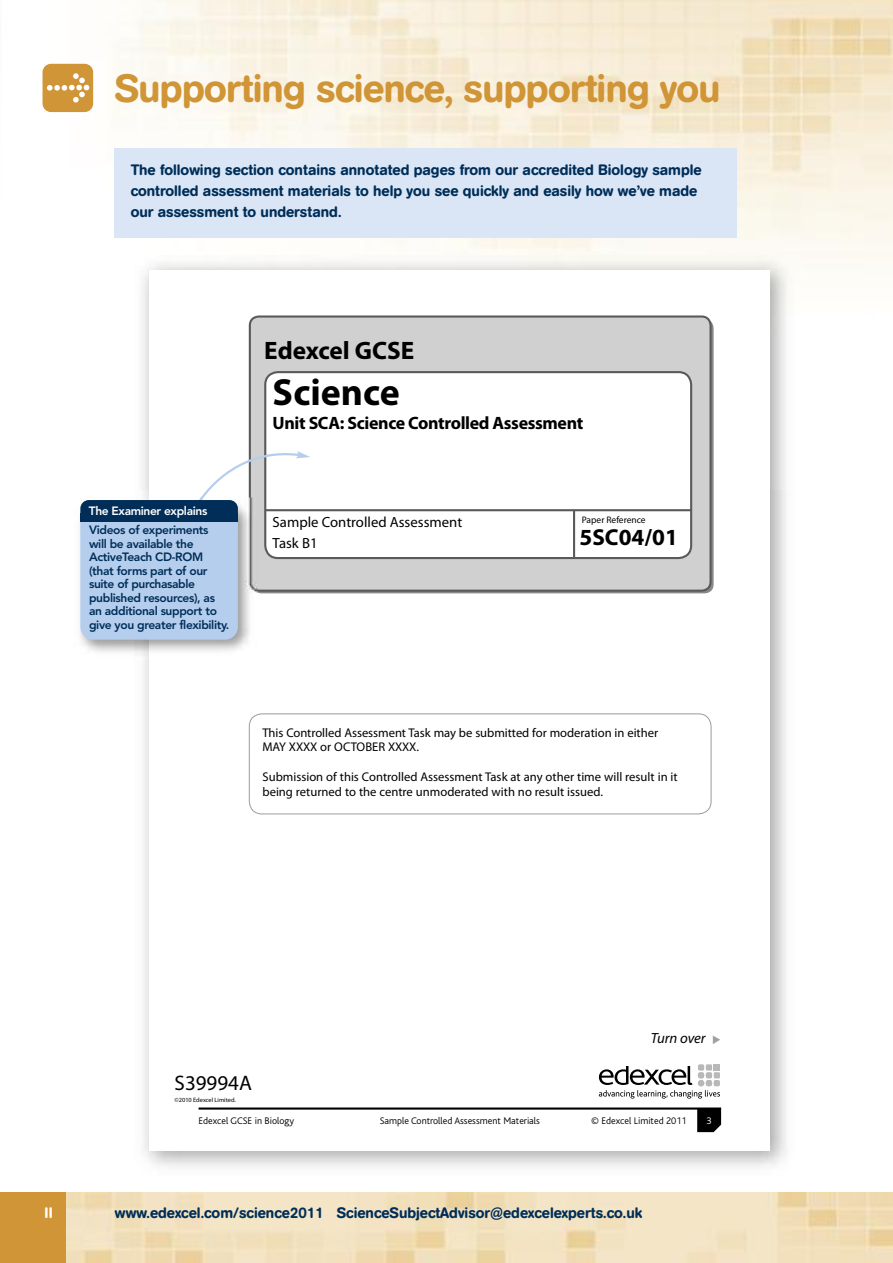
<style>
.page{position:relative;width:893px;height:1263px;background:#fff}
.page>*{position:absolute;margin:0;border:0;box-sizing:border-box;transform-origin:0 0}
.t1{font:500 39px "AG Book Rounded";letter-spacing:-.015em;color:#d09536}
.t2{font:700 37.95px "Myriad Pro";color:#000}
.t3{font:700 25.35px "Myriad Pro";color:#000}
.t4{font:700 23.1px "Myriad Pro";color:#000}
.t5{font:21px "Myriad Pro";color:#000}
.t6{font:700 17.85px "Myriad Pro";letter-spacing:-.02em;color:#000}
.t7{font:500 15px/21px "AG Book Rounded";color:#002e58}
.t8{font:500 15px "AG Book Rounded";color:#fff}
.t9{font:14.7px/21px "Myriad Pro";color:#000}
.t10{font:italic 14.7px "Myriad Pro";letter-spacing:-.005em;color:#000}
.t11{font:12.6px/14.7px "Myriad Pro";color:#000}
.t12{font:800 12px/13.5px "Avenir";letter-spacing:-.03em;color:#002e58}
.t13{font:800 12px "Avenir";letter-spacing:-.03em;color:#fff}
.t14{font:300 10.05px "Bliss";color:#000}
.t15{font:300 10.05px "Bliss";color:#fff}
.t16{font:9.45px "Myriad Pro";color:#000}
.t17{font:6.3px "Myriad Pro";color:#000}
</style>
<div class="page">
<img style="left:42px;top:0;width:851px;height:264px">
<img style="left:134px;top:255px;width:663px;height:912px">
<div style="left:149px;top:270px;width:621px;height:880px;background:#fff"></div>
<svg style="left:697px;top:1109px;width:24px;height:23px"></svg>
<hr style="left:199px;top:1107px;width:522px;height:2px;background:#000">
<div style="left:250px;top:316px;width:461px;height:275px;background:#d0d0d0;border-radius:9px"></div>
<div style="left:249px;top:315px;width:463px;height:277px;border:2px solid #5a5a5a;border-radius:9px"></div>
<svg style="left:599px;top:1064px;width:121px;height:34px"></svg>
<svg style="left:713px;top:1035px;width:7px;height:9px"></svg>
<div style="left:265px;top:372px;width:426px;height:186px;background:#fff;border-radius:13px"></div>
<div style="left:264px;top:371px;width:428px;height:188px;border:2px solid #5a5a5a;border-radius:13px"></div>
<hr style="left:265px;top:509px;width:426px;height:2px;background:#5a5a5a">
<hr style="left:573px;top:510px;width:2px;height:49px;background:#5a5a5a">
<div style="left:249px;top:713px;width:463px;height:101px;border:1px solid #a0a0a0;border-radius:13px"></div>
<div style="left:0;top:1193px;width:66px;height:70px;background:#d09536"></div>
<div style="left:115px;top:149px;width:622px;height:89px;background:#dae6f6"></div>
<div style="left:43px;top:64px;width:50px;height:48px;background:#d09536;border-radius:9px"></div>
<svg style="left:47px;top:73px;width:42px;height:30px"></svg>
<svg style="left:201px;top:444px;width:109px;height:116px"></svg>
<img style="left:80px;top:497px;width:178px;height:162px">
<img style="left:181px;top:497px;width:23px;height:3px">
<div style="left:80px;top:505px;width:158px;height:135px;background:#b5ceed;border-radius:13px"></div>
<div style="left:80px;top:500px;width:158px;height:21px;background:#002e58;border-radius:9px"></div>
<div style="left:80px;top:513px;width:158px;height:8px;background:#002e58"></div>
<h1 class="t1" style="left:115px;top:75px;width:607px">Supporting science, supporting you</h1>
<p class="t7" style="left:131px;top:160px;width:573px">The following section contains annotated pages from our accredited Biology sample controlled assessment materials to help you see quickly and easily how we’ve made our assessment to understand.</p>
<h3 class="t3" style="left:264px;top:341px;width:152px">Edexcel GCSE</h3>
<p class="t13" style="left:89px;top:506px;width:120px">The Examiner explains</p>
<p class="t12" style="left:89px;top:524px;width:142px">Videos of experiments will be available the<br>ActiveTeach CD-ROM (that forms part of our suite of purchasable published resources), as an additional support to give you greater flexibility.</p>
<h2 class="t2" style="left:273px;top:378px;width:129px">Science</h2>
<p class="t6" style="left:273px;top:416px;width:312px">Unit SCA: Science Controlled Assessment</p>
<p class="t9" style="left:273px;top:512px;width:191px">Sample Controlled Assessment<br>Task B1</p>
<p class="t16" style="left:582px;top:516px;width:65px">Paper Reference</p>
<h3 class="t4" style="left:580px;top:528px;width:100px">5SC04/01</h3>
<p class="t11" style="left:262px;top:726px;width:397px">This Controlled Assessment Task may be submitted for moderation in either<br>MAY XXXX or OCTOBER XXXX.</p>
<p class="t11" style="left:262px;top:770px;width:417px">Submission of this Controlled Assessment Task at any other time will result in it being returned to the centre unmoderated with no result issued.</p>
<p class="t8" style="left:45px;top:1207px;width:10px">II</p>
<h3 class="t5" style="left:175px;top:1075px;width:79px">S39994A</h3>
<p class="t17" style="left:175px;top:1097px;width:63px">©2010 Edexcel Limited.</p>
<p class="t10" style="left:651px;top:1033px;width:56px">Turn over</p>
<p class="t14" style="left:199px;top:1116px;width:97px">Edexcel GCSE in Biology</p>
<p class="t14" style="left:380px;top:1116px;width:162px">Sample Controlled Assessment Materials</p>
<p class="t14" style="left:591px;top:1116px;width:97px">© Edexcel Limited 2011</p>
<p class="t15" style="left:707px;top:1116px;width:7px">3</p>
<p class="t7" style="left:115px;top:1203px;width:529px">www.edexcel.com/science2011 ScienceSubjectAdvisor@edexcelexperts.co.uk</p>
</div>
